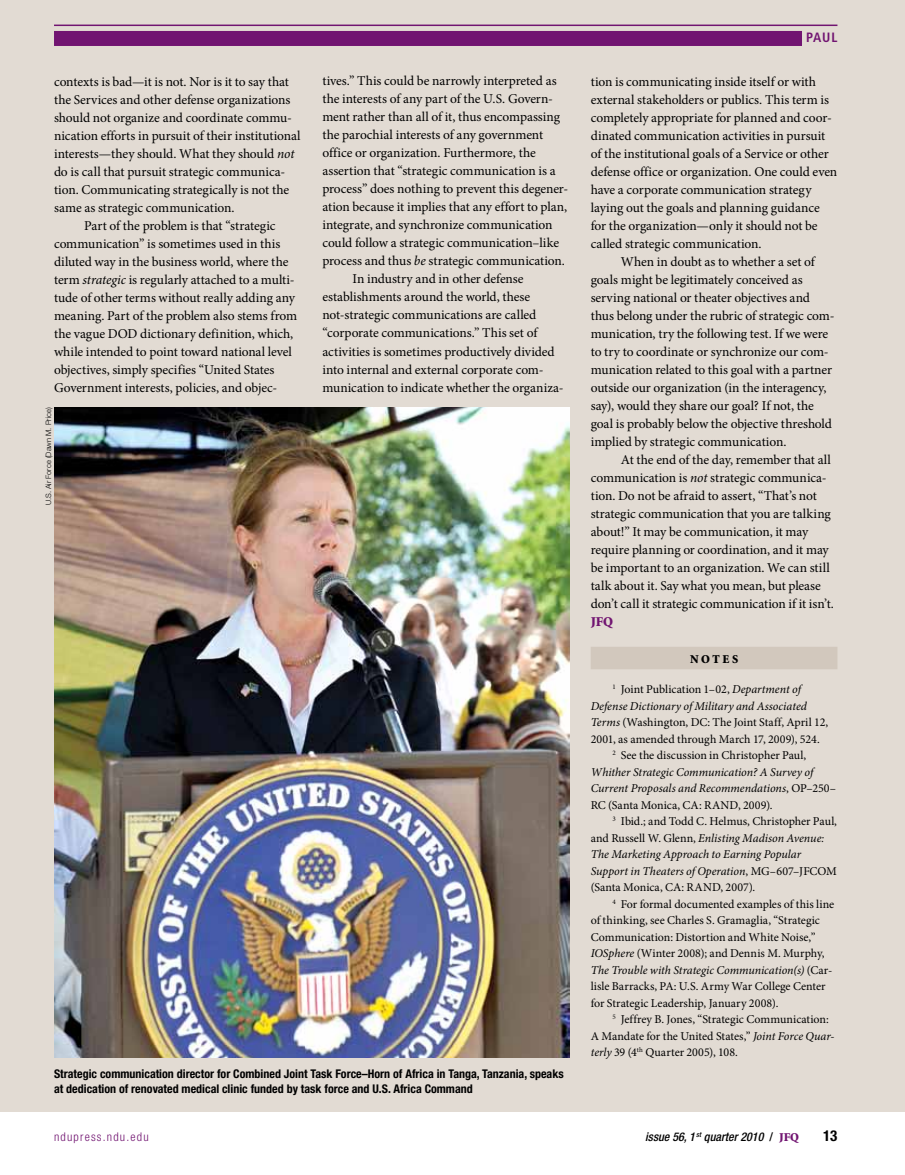
<style>
.page{position:relative;width:905px;height:1175px;background:#fff}
.page>*{position:absolute;margin:0;border:0;box-sizing:border-box;transform-origin:0 0}
.t1{font:700 condensed 15px "Helvetica Neue LT Std";color:#000}
.t2{font:13.5px "Minion Pro";letter-spacing:-.005em;color:#000}
.t3{font:700 condensed 13.5px "Frutiger LT Std";color:#711471}
.t4{font:900 13.5px "Minion Std";color:#711471}
.t5{font:12px "Minion Pro";color:#000}
.t6{font:italic 12px "Minion Pro";letter-spacing:-.005em;color:#000}
.t7{font:700 condensed 12px/15px "Helvetica Neue LT Std";color:#000}
.t8{font:italic 500 condensed 12px "Helvetica Neue LT Std";color:#000}
.t9{font:300 condensed 12px "Helvetica Neue LT Std";letter-spacing:.1em;color:#711471}
.t10{font:900 12px "Minion Std";color:#000}
.t11{font:300 7.5px "Helvetica Neue LT Std";color:#000}
.s1{font-style:italic}
.s2{font-style:normal}
.s3{font-family:"Minion Std";font-weight:900;font-style:normal;font-stretch:normal;color:#711471}
</style>
<div class="page">
<div style="left:0;top:0;width:904px;height:1111px;background:#e2dbd3"></div>
<hr style="left:54px;top:25px;width:783px;height:1px;background:#711471">
<div style="left:54px;top:31px;width:748px;height:15px;background:#711471"></div>
<img style="left:54px;top:407px;width:515px;height:650px">
<div style="left:590px;top:647px;width:247px;height:22px;background:#d2c8bd"></div>
<p class="t2" style="left:54px;top:72px;width:236px">contexts is bad—it is not. Nor is it to say that</p>
<p class="t2" style="left:54px;top:90px;width:238px">the Services and other defense organizations</p>
<p class="t2" style="left:54px;top:108px;width:239px">should not organize and coordinate commu-</p>
<p class="t2" style="left:54px;top:126px;width:248px">nication efforts in pursuit of their institutional</p>
<p class="t2" style="left:54px;top:144px;width:242px">interests—they should. What they should <span class="s1">not</span></p>
<p class="t2" style="left:54px;top:162px;width:233px">do is call that pursuit strategic communica-</p>
<p class="t2" style="left:54px;top:180px;width:236px">tion. Communicating strategically is not the</p>
<p class="t2" style="left:54px;top:198px;width:182px">same as strategic communication.</p>
<p class="t2" style="left:84px;top:216px;width:193px">Part of the problem is that “strategic</p>
<p class="t2" style="left:54px;top:234px;width:228px">communication” is sometimes used in this</p>
<p class="t2" style="left:54px;top:252px;width:236px">diluted way in the business world, where the</p>
<p class="t2" style="left:54px;top:270px;width:242px">term <span class="s1">strategic</span> is regularly attached to a multi-</p>
<p class="t2" style="left:54px;top:288px;width:243px">tude of other terms without really adding any</p>
<p class="t2" style="left:54px;top:306px;width:245px">meaning. Part of the problem also stems from</p>
<p class="t2" style="left:54px;top:324px;width:241px">the vague DOD dictionary definition, which,</p>
<p class="t2" style="left:54px;top:342px;width:239px">while intended to point toward national level</p>
<p class="t2" style="left:54px;top:360px;width:222px">objectives, simply specifies “United States</p>
<p class="t2" style="left:54px;top:378px;width:225px">Government interests, policies, and objec-</p>
<p class="t11" style="left:44px;top:505px;width:99px;rotate:-90deg">U.S. Air Force (Dawn M. Price)</p>
<p class="t2" style="left:322px;top:72px;width:236px">tives.” This could be narrowly interpreted as</p>
<p class="t2" style="left:322px;top:90px;width:232px">the interests of any part of the U.S. Govern-</p>
<p class="t2" style="left:322px;top:108px;width:239px">ment rather than all of it, thus encompassing</p>
<p class="t2" style="left:322px;top:126px;width:222px">the parochial interests of any government</p>
<p class="t2" style="left:322px;top:144px;width:215px">office or organization. Furthermore, the</p>
<p class="t2" style="left:322px;top:162px;width:235px">assertion that “strategic communication is a</p>
<p class="t2" style="left:322px;top:180px;width:247px">process” does nothing to prevent this degener-</p>
<p class="t2" style="left:322px;top:198px;width:246px">ation because it implies that any effort to plan,</p>
<p class="t2" style="left:322px;top:216px;width:231px">integrate, and synchronize communication</p>
<p class="t2" style="left:322px;top:234px;width:238px">could follow a strategic communication–like</p>
<p class="t2" style="left:322px;top:252px;width:244px">process and thus <span class="s1">be</span> strategic communication.</p>
<p class="t2" style="left:352px;top:270px;width:173px">In industry and in other defense</p>
<p class="t2" style="left:322px;top:288px;width:209px">establishments around the world, these</p>
<p class="t2" style="left:322px;top:306px;width:215px">not-strategic communications are called</p>
<p class="t2" style="left:322px;top:324px;width:216px">“corporate communications.” This set of</p>
<p class="t2" style="left:322px;top:342px;width:234px">activities is sometimes productively divided</p>
<p class="t2" style="left:322px;top:360px;width:223px">into internal and external corporate com-</p>
<p class="t2" style="left:322px;top:378px;width:243px">munication to indicate whether the organiza-</p>
<p class="t7" style="left:54px;top:1065px;width:511px">Strategic communication director for Combined Joint Task Force–Horn of Africa in Tanga, Tanzania, speaks at dedication of renovated medical clinic funded by task force and U.S. Africa Command</p>
<p class="t3" style="left:806px;top:30px;width:33px">PAUL</p>
<p class="t2" style="left:590px;top:72px;width:227px">tion is communicating inside itself or with</p>
<p class="t2" style="left:590px;top:90px;width:240px">external stakeholders or publics. This term is</p>
<p class="t2" style="left:590px;top:108px;width:243px">completely appropriate for planned and coor-</p>
<p class="t2" style="left:590px;top:126px;width:236px">dinated communication activities in pursuit</p>
<p class="t2" style="left:590px;top:144px;width:240px">of the institutional goals of a Service or other</p>
<p class="t2" style="left:590px;top:162px;width:248px">defense office or organization. One could even</p>
<p class="t2" style="left:590px;top:180px;width:222px">have a corporate communication strategy</p>
<p class="t2" style="left:590px;top:198px;width:230px">laying out the goals and planning guidance</p>
<p class="t2" style="left:590px;top:216px;width:228px">for the organization—only it should not be</p>
<p class="t2" style="left:590px;top:234px;width:172px">called strategic communication.</p>
<p class="t2" style="left:620px;top:252px;width:196px">When in doubt as to whether a set of</p>
<p class="t2" style="left:590px;top:270px;width:213px">goals might be legitimately conceived as</p>
<p class="t2" style="left:590px;top:288px;width:221px">serving national or theater objectives and</p>
<p class="t2" style="left:590px;top:306px;width:245px">thus belong under the rubric of strategic com-</p>
<p class="t2" style="left:590px;top:324px;width:239px">munication, try the following test. If we were</p>
<p class="t2" style="left:590px;top:342px;width:239px">to try to coordinate or synchronize our com-</p>
<p class="t2" style="left:590px;top:360px;width:243px">munication related to this goal with a partner</p>
<p class="t2" style="left:590px;top:378px;width:237px">outside our organization (in the interagency,</p>
<p class="t2" style="left:590px;top:396px;width:225px">say), would they share our goal? If not, the</p>
<p class="t2" style="left:590px;top:414px;width:243px">goal is probably below the objective threshold</p>
<p class="t2" style="left:590px;top:432px;width:197px">implied by strategic communication.</p>
<p class="t2" style="left:620px;top:450px;width:212px">At the end of the day, remember that all</p>
<p class="t2" style="left:590px;top:468px;width:237px">communication is <span class="s1">not</span> strategic communica-</p>
<p class="t2" style="left:590px;top:486px;width:228px">tion. Do not be afraid to assert, “That’s not</p>
<p class="t2" style="left:590px;top:504px;width:242px">strategic communication that you are talking</p>
<p class="t2" style="left:590px;top:522px;width:219px">about!” It may be communication, it may</p>
<p class="t2" style="left:590px;top:540px;width:240px">require planning or coordination, and it may</p>
<p class="t2" style="left:590px;top:558px;width:240px">be important to an organization. We can still</p>
<p class="t2" style="left:590px;top:576px;width:232px">talk about it. Say what you mean, but please</p>
<p class="t2" style="left:590px;top:594px;width:245px">don’t call it strategic communication if it isn’t.</p>
<p class="t4" style="left:590px;top:614px;width:24px">JFQ</p>
<p class="t10" style="left:690px;top:653px;width:42px">NOTES</p>
<p class="t5" style="left:612px;top:681px;width:190px"><sup>1</sup> Joint Publication 1–02, <span class="s1">Department of</span></p>
<p class="t6" style="left:590px;top:697px;width:218px">Defense Dictionary of Military and Associated</p>
<p class="t5" style="left:590px;top:714px;width:239px"><span class="s1">Terms</span> (Washington, DC: The Joint Staff, April 12,</p>
<p class="t5" style="left:590px;top:731px;width:230px">2001, as amended through March 17, 2009), 524.</p>
<p class="t5" style="left:612px;top:747px;width:195px"><sup>2</sup> See the discussion in Christopher Paul,</p>
<p class="t6" style="left:590px;top:763px;width:224px">Whither Strategic Communication? A Survey of</p>
<p class="t6" style="left:590px;top:780px;width:247px">Current Proposals and Recommendations<span class="s2">, OP–250–</span></p>
<p class="t5" style="left:590px;top:797px;width:183px">RC (Santa Monica, CA: RAND, 2009).</p>
<p class="t5" style="left:612px;top:813px;width:226px"><sup>3</sup> Ibid.; and Todd C. Helmus, Christopher Paul,</p>
<p class="t6" style="left:590px;top:829px;width:235px"><span class="s2">and Russell W. Glenn,</span> Enlisting Madison Avenue:</p>
<p class="t6" style="left:590px;top:846px;width:212px">The Marketing Approach to Earning Popular</p>
<p class="t6" style="left:590px;top:862px;width:248px">Support in Theaters of Operation<span class="s2">, MG–607–JFCOM</span></p>
<p class="t5" style="left:590px;top:879px;width:166px">(Santa Monica, CA: RAND, 2007).</p>
<p class="t5" style="left:612px;top:896px;width:223px"><sup>4</sup> For formal documented examples of this line</p>
<p class="t5" style="left:590px;top:912px;width:231px">of thinking, see Charles S. Gramaglia, “Strategic</p>
<p class="t5" style="left:590px;top:929px;width:226px">Communication: Distortion and White Noise,”</p>
<p class="t5" style="left:590px;top:945px;width:235px"><span class="s1">IOSphere</span> (Winter 2008); and Dennis M. Murphy,</p>
<p class="t6" style="left:590px;top:961px;width:243px">The Trouble with Strategic Communication(s) <span class="s2">(Car-</span></p>
<p class="t5" style="left:590px;top:978px;width:236px">lisle Barracks, PA: U.S. Army War College Center</p>
<p class="t5" style="left:590px;top:995px;width:189px">for Strategic Leadership, January 2008).</p>
<p class="t5" style="left:612px;top:1011px;width:218px"><sup>5</sup> Jeffrey B. Jones, “Strategic Communication:</p>
<p class="t5" style="left:590px;top:1028px;width:245px">A Mandate for the United States,” <span class="s1">Joint Force Quar-</span></p>
<p class="t5" style="left:590px;top:1044px;width:149px"><span class="s1">terly</span> 39 (4<sup>th</sup> Quarter 2005), 108.</p>
<p class="t9" style="left:54px;top:1129px;width:96px">ndupress.ndu.edu</p>
<p class="t8" style="left:645px;top:1129px;width:155px">issue 56, 1 <sup>st</sup> quarter 2010 <span class="s2">/</span> <span class="s3">JFQ</span></p>
<p class="t1" style="left:823px;top:1126px;width:16px">13</p>
</div>
